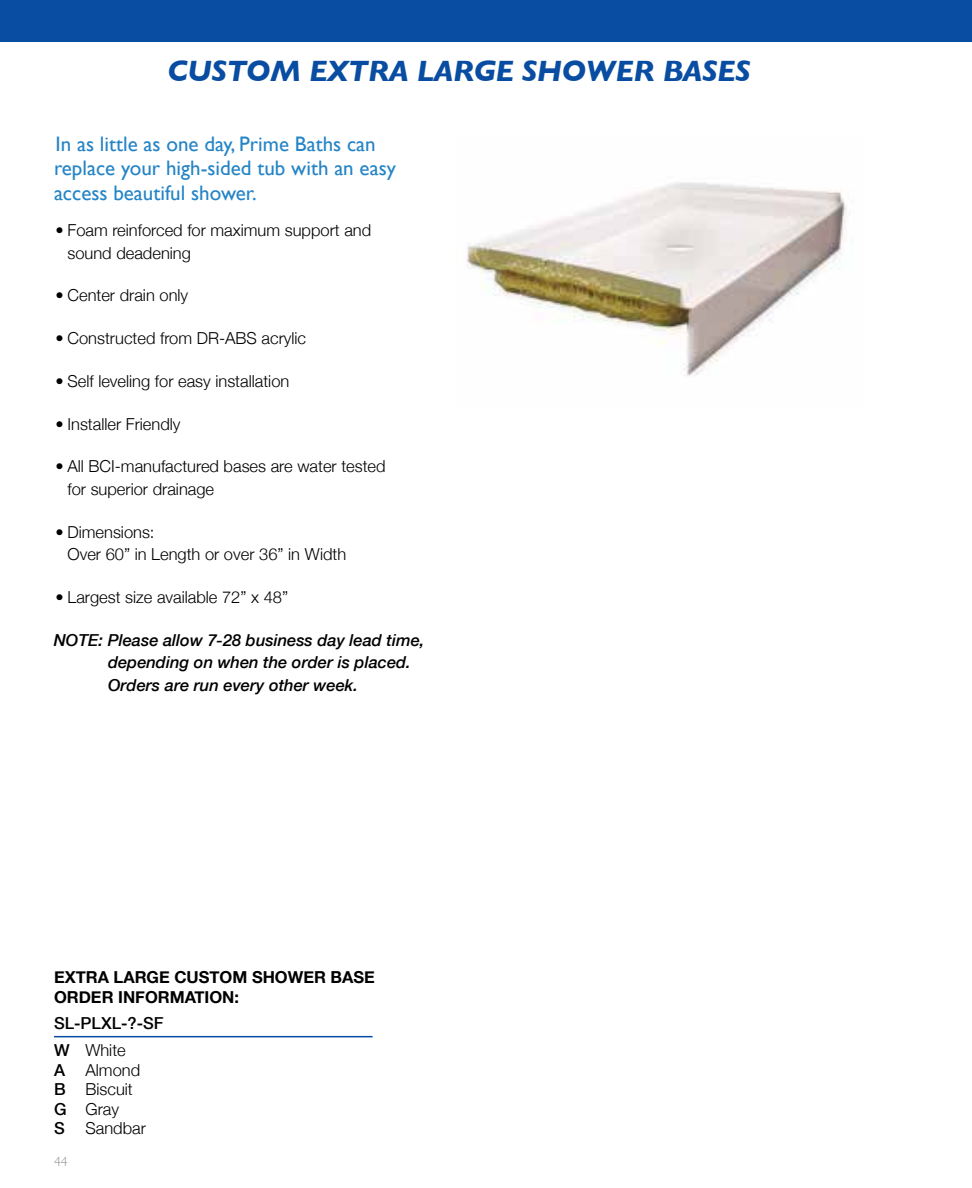
<style>
.page{position:relative;width:972px;height:1188px;background:#fff}
.page>*{position:absolute;margin:0;border:0;box-sizing:border-box;transform-origin:0 0}
.t1{font:italic 700 30px "Gill Sans";letter-spacing:-.01em;color:#084da1}
.t2{font:21px/24.6px "Gill Sans";color:#2484c6}
.t3{font:300 16.5px/19.5px "Helvetica Neue";color:#000}
.t4{font:italic 500 16.5px/22.5px "Helvetica Neue";color:#000}
.t5{font:700 16.5px/19.5px "Helvetica Neue";color:#000}
.t6{font:500 16.5px/26.8px "Helvetica Neue";color:#000}
.t7{font:300 13.5px "Gill Sans";color:#939598}
.s1{font-weight:300}
.s2{font-weight:500}
</style>
<div class="page">
<div style="left:0;top:0;width:972px;height:42px;background:#084da1"></div>
<img style="left:466px;top:182px;width:381px;height:194px">
<hr style="left:54px;top:1036px;width:319px;height:1px;background:#084da1">
<h1 class="t1" style="left:168px;top:54px;width:584px">CUSTOM EXTRA LARGE SHOWER BASES</h1>
<p class="t2" style="left:54px;top:131px;width:343px">In as little as one day, Prime Baths can replace your high-sided tub with an easy access beautiful shower.</p>
<p class="t3" style="left:67px;top:218px;width:305px;line-height:22.5px;text-indent:-12px">• Foam reinforced for maximum support and sound deadening</p>
<p class="t3" style="left:56px;top:285px;width:134px">• Center drain only</p>
<p class="t3" style="left:56px;top:328px;width:252px">• Constructed from DR-ABS acrylic</p>
<p class="t3" style="left:56px;top:370px;width:235px">• Self leveling for easy installation</p>
<p class="t3" style="left:56px;top:413px;width:127px">• Installer Friendly</p>
<p class="t3" style="left:67px;top:454px;width:320px;line-height:22.5px;text-indent:-12px">• All BCI-manufactured bases are water tested for superior drainage</p>
<p class="t3" style="left:67px;top:520px;width:280px;line-height:22.5px;text-indent:-12px">• Dimensions:<br>Over 60” in Length or over 36” in Width</p>
<p class="t3" style="left:56px;top:586px;width:234px">• Largest size available 72” x 48”</p>
<p class="t4" style="left:108px;top:628px;width:318px;text-indent:-54px">NOTE: Please allow 7-28 business day lead time, depending on when the order is placed.<br>Orders are run every other week.</p>
<p class="t5" style="left:54px;top:967px;width:322px">EXTRA LARGE CUSTOM SHOWER BASE<br>ORDER INFORMATION:</p>
<p class="t6" style="left:54px;top:1009px;width:111px">SL-PLXL-?-SF<br>W <span class="s1">White</span></p>
<p class="t3" style="left:54px;top:1059px;width:88px"><span class="s2">A</span> Almond<br><span class="s2">B</span> Biscuit<br><span class="s2">G</span> Gray<br><span class="s2">S</span></p>
<p class="t3" style="left:85px;top:1117px;width:62px">Sandbar</p>
<p class="t7" style="left:54px;top:1151px;width:15px">44</p>
</div>
